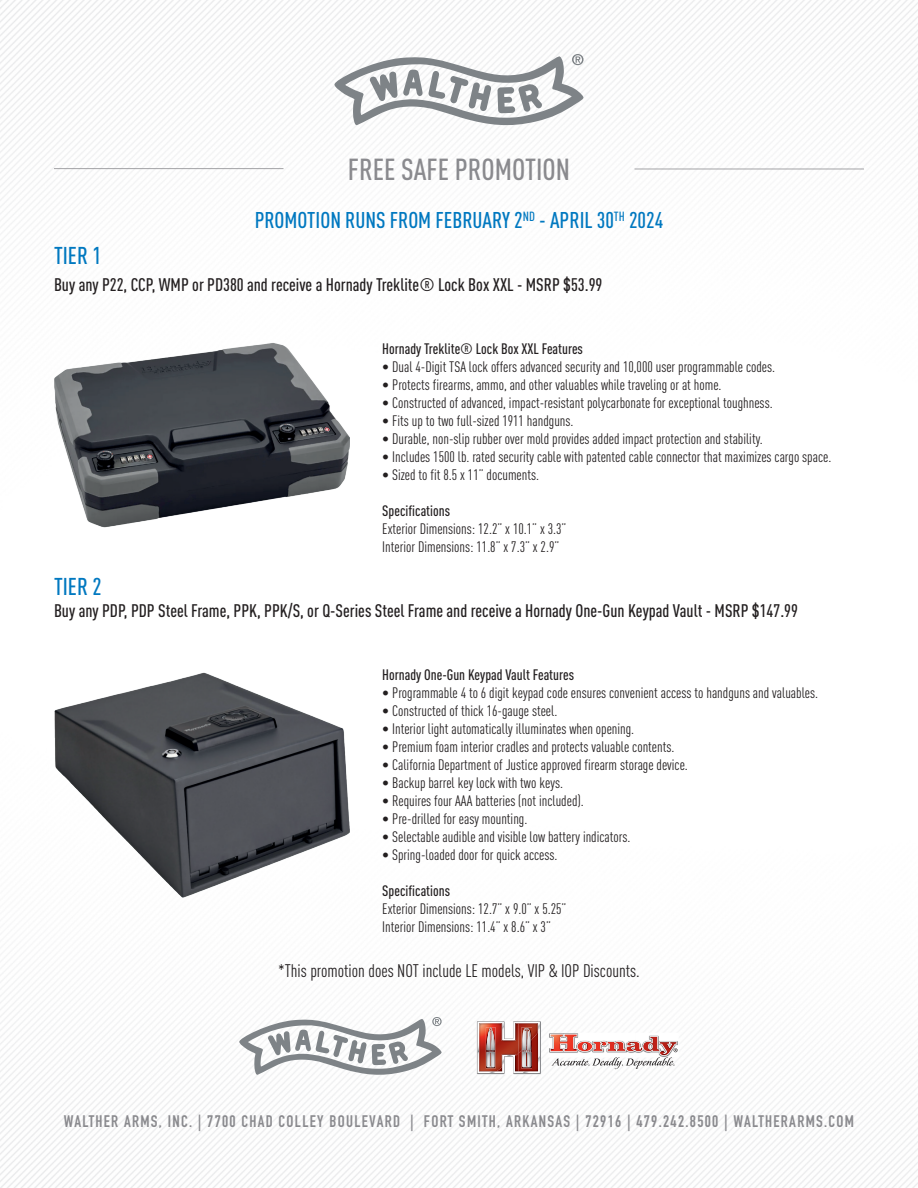
<style>
.page{position:relative;width:918px;height:1188px;background:#fff}
.page>*{position:absolute;margin:0;border:0;box-sizing:border-box;transform-origin:0 0}
.t1{font:500 30px "DIN Cond";color:#8a8a8e}
.t2{font:500 24px "DIN Cond";color:#0078c0}
.t3{font:500 22.5px "DIN Cond";color:#0078c0}
.t4{font:500 18px "DIN Cond";color:#231f20}
.t5{font:18px "DIN Cond";color:#231f20}
.t6{font:700 16.5px "DIN Condensed";letter-spacing:.08em;color:#8a8a8e}
.t7{font:15px "DIN Cond";color:#231f20}
.t8{font:500 15px "DIN Cond";color:#231f20}
.s1{color:#898a8e}
</style>
<div class="page">
<img style="left:0;top:0;width:918px;height:1188px">
<hr style="left:54px;top:168px;width:230px;height:1px;background:#8a8a8e">
<hr style="left:635px;top:169px;width:229px;height:1px;background:#8a8a8e">
<img style="left:54px;top:667px;width:296px;height:234px">
<img style="left:54px;top:342px;width:296px;height:187px">
<svg style="left:334px;top:54px;width:250px;height:71px"></svg>
<svg style="left:239px;top:1017px;width:203px;height:58px"></svg>
<img style="left:548px;top:1033px;width:131px;height:25px">
<img style="left:476px;top:1021px;width:65px;height:54px">
<svg style="left:477px;top:1022px;width:63px;height:51px"></svg>
<img style="left:522px;top:1052px;width:9px;height:15px">
<svg style="left:550px;top:1034px;width:128px;height:35px"></svg>
<p class="t1" style="left:348px;top:151px;width:224px">FREE SAFE <span class="s1">PR</span>OMOTION</p>
<p class="t3" style="left:255px;top:207px;width:410px">PROMOTION RUNS FROM FEBRUARY 2<sup>ND</sup> - APRIL 30<sup>TH</sup> 2024</p>
<p class="t2" style="left:54px;top:241px;width:49px">TIER 1</p>
<p class="t4" style="left:54px;top:274px;width:550px">Buy any P22, CCP, WMP or PD380 and receive a Hornady Treklite® Lock Box XXL - MSRP $53.99</p>
<p class="t8" style="left:382px;top:340px;width:202px">Hornady Treklite® Lock Box XXL Features</p>
<p class="t7" style="left:382px;top:358px;width:394px">• Dual 4-Digit TSA lock offers advanced security and 10,000 user programmable codes.</p>
<p class="t7" style="left:382px;top:376px;width:341px">• Protects firearms, ammo, and other valuables while traveling or at home.</p>
<p class="t7" style="left:382px;top:394px;width:392px">• Constructed of advanced, impact-resistant polycarbonate for exceptional toughness.</p>
<p class="t7" style="left:382px;top:412px;width:193px">• Fits up to two full-sized 1911 handguns.</p>
<p class="t7" style="left:382px;top:430px;width:382px">• Durable, non-slip rubber over mold provides added impact protection and stability.</p>
<p class="t7" style="left:382px;top:448px;width:451px">• Includes 1500 lb. rated security cable with patented cable connector that maximizes cargo space.</p>
<p class="t7" style="left:382px;top:466px;width:158px">• Sized to fit 8.5 x 11” documents.</p>
<p class="t8" style="left:382px;top:502px;width:69px">Specifications</p>
<p class="t7" style="left:382px;top:520px;width:186px">Exterior Dimensions: 12.2” x 10.1” x 3.3”</p>
<p class="t7" style="left:382px;top:538px;width:179px">Interior Dimensions: 11.8” x 7.3” x 2.9”</p>
<p class="t2" style="left:54px;top:572px;width:49px">TIER 2</p>
<p class="t4" style="left:54px;top:600px;width:745px">Buy any PDP, PDP Steel Frame, PPK, PPK/S, or Q-Series Steel Frame and receive a Hornady One-Gun Keypad Vault - MSRP $147.99</p>
<p class="t8" style="left:382px;top:665px;width:193px">Hornady One-Gun Keypad Vault Features</p>
<p class="t7" style="left:382px;top:684px;width:437px">• Programmable 4 to 6 digit keypad code ensures convenient access to handguns and valuables.</p>
<p class="t7" style="left:382px;top:702px;width:177px">• Constructed of thick 16-gauge steel.</p>
<p class="t7" style="left:382px;top:720px;width:253px">• Interior light automatically illuminates when opening.</p>
<p class="t7" style="left:382px;top:738px;width:294px">• Premium foam interior cradles and protects valuable contents.</p>
<p class="t7" style="left:382px;top:756px;width:307px">• California Department of Justice approved firearm storage device.</p>
<p class="t7" style="left:382px;top:774px;width:182px">• Backup barrel key lock with two keys.</p>
<p class="t7" style="left:382px;top:792px;width:203px">• Requires four AAA batteries (not included).</p>
<p class="t7" style="left:382px;top:810px;width:147px">• Pre-drilled for easy mounting.</p>
<p class="t7" style="left:382px;top:828px;width:250px">• Selectable audible and visible low battery indicators.</p>
<p class="t7" style="left:382px;top:846px;width:177px">• Spring-loaded door for quick access.</p>
<p class="t8" style="left:382px;top:881px;width:69px">Specifications</p>
<p class="t7" style="left:382px;top:900px;width:186px">Exterior Dimensions: 12.7” x 9.0” x 5.25”</p>
<p class="t7" style="left:382px;top:918px;width:170px">Interior Dimensions: 11.4” x 8.6” x 3”</p>
<p class="t5" style="left:278px;top:960px;width:363px">*This promotion does NOT include LE models, VIP &amp; IOP Discounts.</p>
<p class="t6" style="left:64px;top:1110px;width:792px">WALTHER ARMS, INC. | 7700 CHAD COLLEY BOULEVARD | FORT SMITH, ARKANSAS | 72916 | 479.242.8500 | WALTHERARMS.COM</p>
</div>
